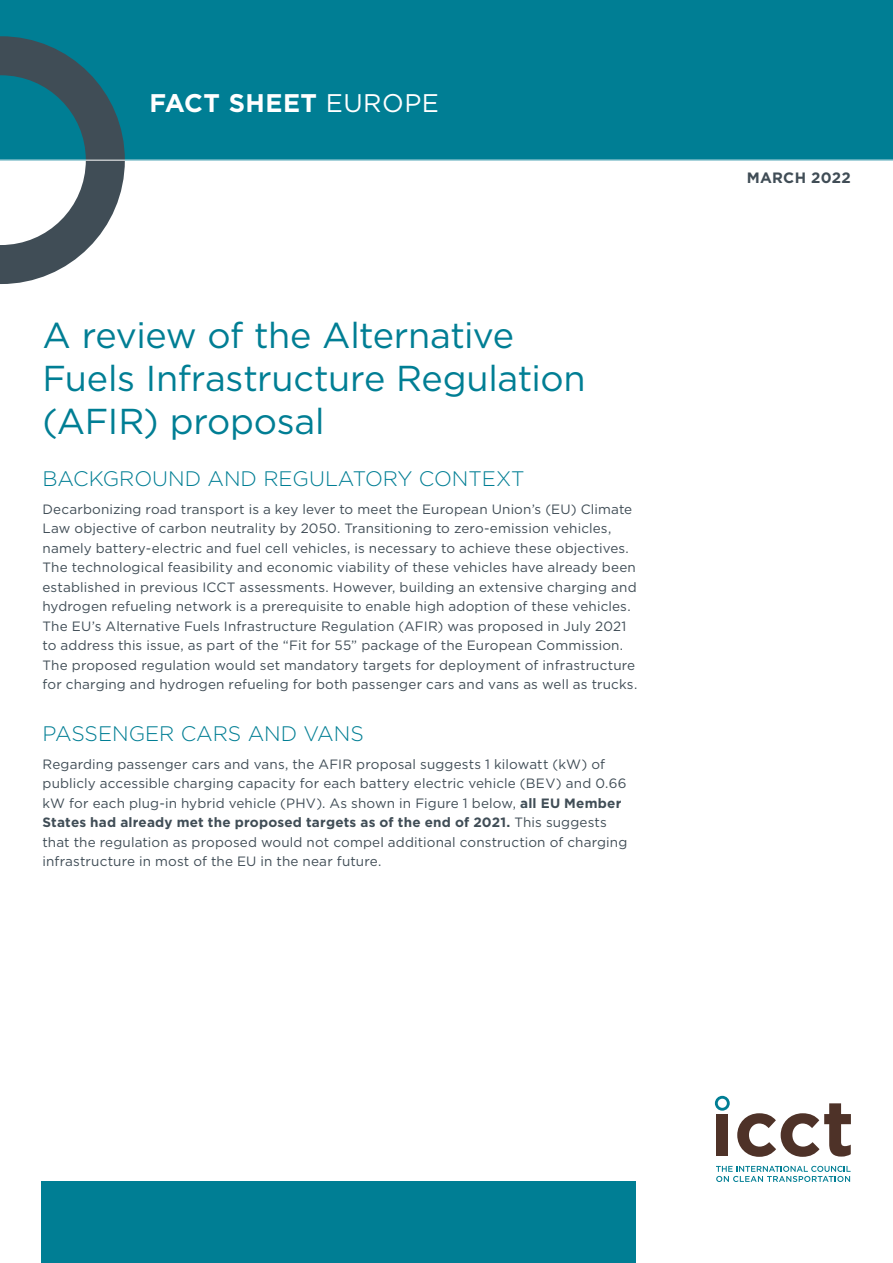
<style>
.page{position:relative;width:893px;height:1263px;background:#fff}
.page>*{position:absolute;margin:0;border:0;box-sizing:border-box;transform-origin:0 0}
.t1{font:36px/43.2px "Gotham";letter-spacing:-.01em;color:#007e94}
.t2{font:700 25.5px "Gotham";letter-spacing:.02em;color:#fff}
.t3{font:300 21px "Gotham";color:#007e94}
.t4{font:700 15px "Gotham";letter-spacing:.02em;color:#404d56}
.t5{font:13.5px/19.5px "Gotham";letter-spacing:.01em;color:#404d56}
.s1{font-weight:400}
.s2{font-weight:700}
</style>
<div class="page">
<div style="left:0;top:0;width:893px;height:160px;background:#007e94"></div>
<svg style="left:0;top:36px;width:125px;height:248px"></svg>
<hr style="left:0;top:160px;width:893px;height:1px;background:#fff">
<svg style="left:716px;top:1166px;width:135px;height:16px"></svg>
<div style="left:716px;top:1114px;width:12px;height:42px;background:#4e3228"></div>
<svg style="left:737px;top:1103px;width:114px;height:54px"></svg>
<svg style="left:715px;top:1096px;width:15px;height:15px"></svg>
<div style="left:41px;top:1182px;width:594px;height:81px;background:#007e94"></div>
<h2 class="t2" style="left:149px;top:86px;width:291px">FACT SHEET <span class="s1">EUROPE</span></h2>
<h1 class="t1" style="left:43px;top:313px;width:545px">A review of the Alternative<br>Fuels Infrastructure Regulation (AFIR) proposal</h1>
<h3 class="t3" style="left:43px;top:465px;width:484px">BACKGROUND AND REGULATORY CONTEXT</h3>
<p class="t5" style="left:43px;top:499px;width:596px">Decarbonizing road transport is a key lever to meet the European Union’s (EU) Climate Law objective of carbon neutrality by 2050. Transitioning to zero-emission vehicles, namely battery-electric and fuel cell vehicles, is necessary to achieve these objectives.<br>The technological feasibility and economic viability of these vehicles have already been established in previous ICCT assessments. However, building an extensive charging and hydrogen refueling network is a prerequisite to enable high adoption of these vehicles.<br>The EU’s Alternative Fuels Infrastructure Regulation (AFIR) was proposed in July 2021 to address this issue, as part of the “Fit for 55” package of the European Commission.<br>The proposed regulation would set mandatory targets for deployment of infrastructure for charging and hydrogen refueling for both passenger cars and vans as well as trucks.</p>
<h3 class="t3" style="left:43px;top:720px;width:323px">PASSENGER CARS AND VANS</h3>
<p class="t5" style="left:43px;top:754px;width:586px">Regarding passenger cars and vans, the AFIR proposal suggests 1 kilowatt (kW) of publicly accessible charging capacity for each battery electric vehicle (BEV) and 0.66 kW for each plug-in hybrid vehicle (PHV). As shown in Figure 1 below, <span class="s2">all EU Member States had already met the proposed targets as of the end of 2021.</span> This suggests that the regulation as proposed would not compel additional construction of charging infrastructure in most of the EU in the near future.</p>
<p class="t4" style="left:747px;top:168px;width:106px">MARCH 2022</p>
</div>
